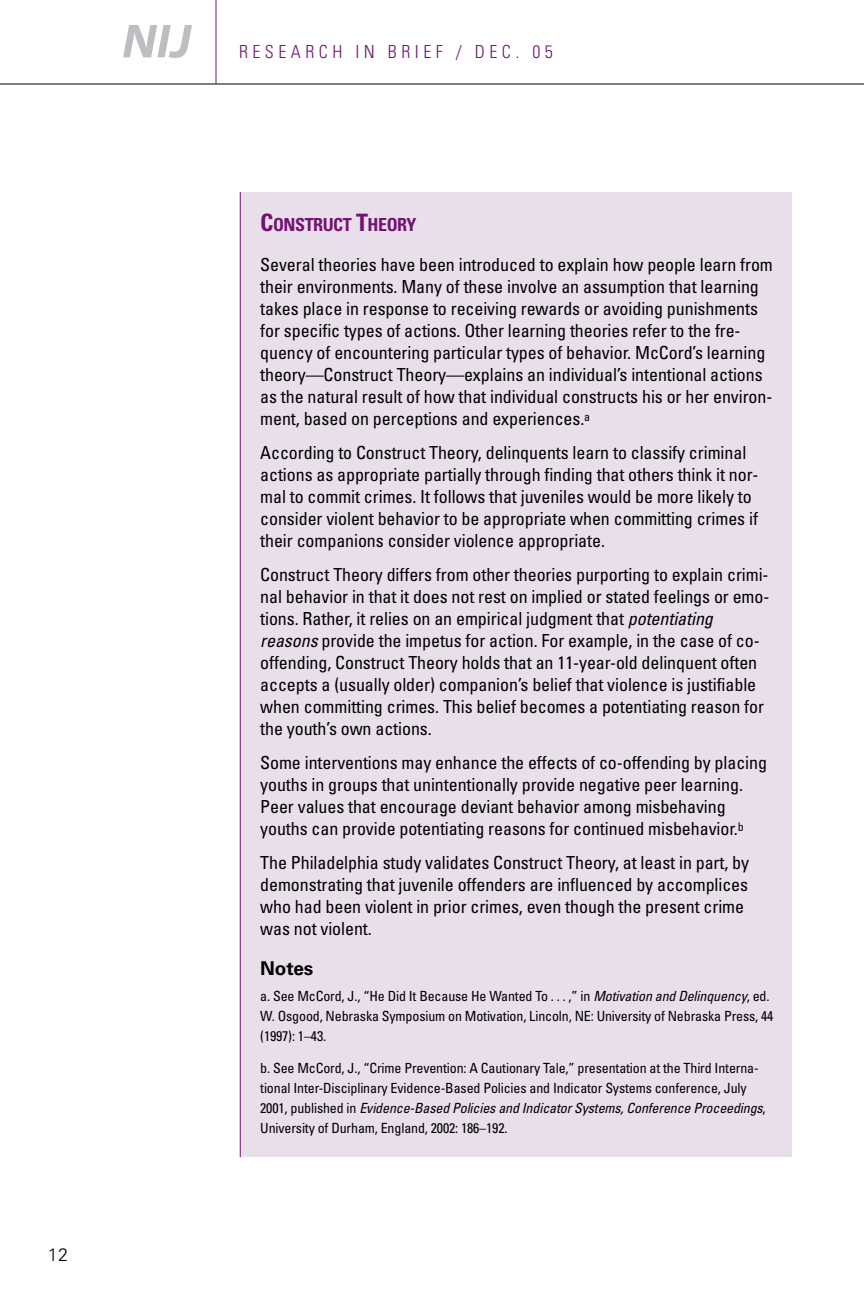
<style>
.page{position:relative;width:864px;height:1296px;background:#fff}
.page>*{position:absolute;margin:0;border:0;box-sizing:border-box;transform-origin:0 0}
.t1{font:700 19px "Univers";letter-spacing:-.005em;color:#000}
.t2{font:condensed 18px/22px "Univers";letter-spacing:-.005em;color:#000}
.t3{font:300 condensed 18px "Univers";letter-spacing:.25em;color:#731372}
.t4{font:700 condensed 18px "Univers";letter-spacing:-.025em;color:#731372}
.t5{font:300 18px "Univers";color:#000}
.t6{font:condensed 14px/20px "Univers";letter-spacing:-.01em;color:#000}
.t7{font:italic condensed 14px/20px "Univers";letter-spacing:-.01em;color:#000}
.t8{font:condensed 12px "Univers";color:#000}
.s1{font-size:24px}
.s2{font-style:italic}
.s3{font-style:normal}
</style>
<div class="page">
<hr style="left:0;top:84px;width:864px;height:1px;background:#000">
<hr style="left:216px;top:0;width:1px;height:84px;background:#731372">
<svg style="left:123px;top:25px;width:69px;height:33px"></svg>
<div style="left:240px;top:192px;width:552px;height:965px;background:#e9dfeb"></div>
<hr style="left:240px;top:192px;width:1px;height:965px;background:#731372">
<p class="t5" style="left:48px;top:1248px;width:22px">12</p>
<p class="t3" style="left:239px;top:45px;width:315px">RESEARCH IN BRIEF / DEC. 05</p>
<p class="t4" style="left:260px;top:218px;width:158px"><span class="s1">C</span>ONSTRUCT <span class="s1">T</span>HEORY</p>
<p class="t2" style="left:260px;top:255px;width:514px">Several theories have been introduced to explain how people learn from their environments. Many of these involve an assumption that learning takes place in response to receiving rewards or avoiding punishments</p>
<p class="t2" style="left:260px;top:321px;width:514px">for specific types of actions. Other learning theories refer to the fre&shy;quency of encountering particular types of behavior. McCord’s learning theory—Construct Theory—explains an individual’s intentional actions as the natural result of how that individual constructs his or her environ-</p>
<p class="t2" style="left:260px;top:409px;width:332px">ment, based on perceptions and experiences.<sup>a</sup></p>
<p class="t2" style="left:260px;top:465px;width:500px">actions as appropriate partially through finding that others think it nor&shy;mal to commit crimes. It follows that juveniles would be more likely to consider violent behavior to be appropriate when committing crimes if their companions consider violence appropriate.</p>
<p class="t2" style="left:260px;top:565px;width:510px">Construct Theory differs from other theories purporting to explain crimi-</p>
<p class="t2" style="left:260px;top:609px;width:501px">tions. Rather, it relies on an empirical judgment that <span class="s2">potentiating reasons</span> provide the impetus for action. For example, in the case of co-</p>
<p class="t2" style="left:260px;top:443px;width:488px">According to Construct Theory, delinquents learn to classify criminal</p>
<p class="t2" style="left:260px;top:587px;width:511px">nal behavior in that it does not rest on implied or stated feelings or emo-</p>
<p class="t2" style="left:260px;top:653px;width:499px">offending, Construct Theory holds that an 11-year-old delinquent often accepts a (usually older) companion’s belief that violence is justifiable</p>
<p class="t2" style="left:260px;top:719px;width:173px">the youth’s own actions.</p>
<p class="t2" style="left:260px;top:697px;width:505px">when committing crimes. This belief becomes a potentiating reason for</p>
<p class="t2" style="left:260px;top:753px;width:508px">Some interventions may enhance the effects of co-offending by placing youths in groups that unintentionally provide negative peer learning.<br>Peer values that encourage deviant behavior among misbehaving</p>
<p class="t8" style="left:738px;top:822px;width:7px">b</p>
<p class="t2" style="left:260px;top:813px;width:490px;line-height:34px">youths can provide potentiating reasons for continued misbehavior.<br>The Philadelphia study validates Construct Theory, at least in part, by</p>
<p class="t2" style="left:260px;top:875px;width:489px">demonstrating that juvenile offenders are influenced by accomplices who had been violent in prior crimes, even though the present crime was not violent.</p>
<p class="t1" style="left:260px;top:961px;width:55px">Notes</p>
<p class="t6" style="left:260px;top:1007px;width:515px">W. Osgood, Nebraska Symposium on Motivation, Lincoln, NE: University of Nebraska Press, 44</p>
<p class="t6" style="left:260px;top:1059px;width:500px">b. See McCord, J., “Crime Prevention: A Cautionary Tale,” presentation at the Third Interna&shy;tional Inter-Disciplinary Evidence-Based Policies and Indicator Systems conference, July</p>
<p class="t6" style="left:260px;top:987px;width:511px">a. See McCord, J., “He Did It Because He Wanted To . . . ,” in <span class="s2">Motivation and Delinquency</span>, ed.</p>
<p class="t6" style="left:260px;top:1027px;width:67px">(1997): 1–43.</p>
<p class="t7" style="left:260px;top:1099px;width:507px"><span class="s3">2001, published in</span> Evidence-Based Policies and Indicator Systems, Conference Proceedings<span class="s3">,<br>University of Durham, England, 2002: 186–192.</span></p>
</div>
